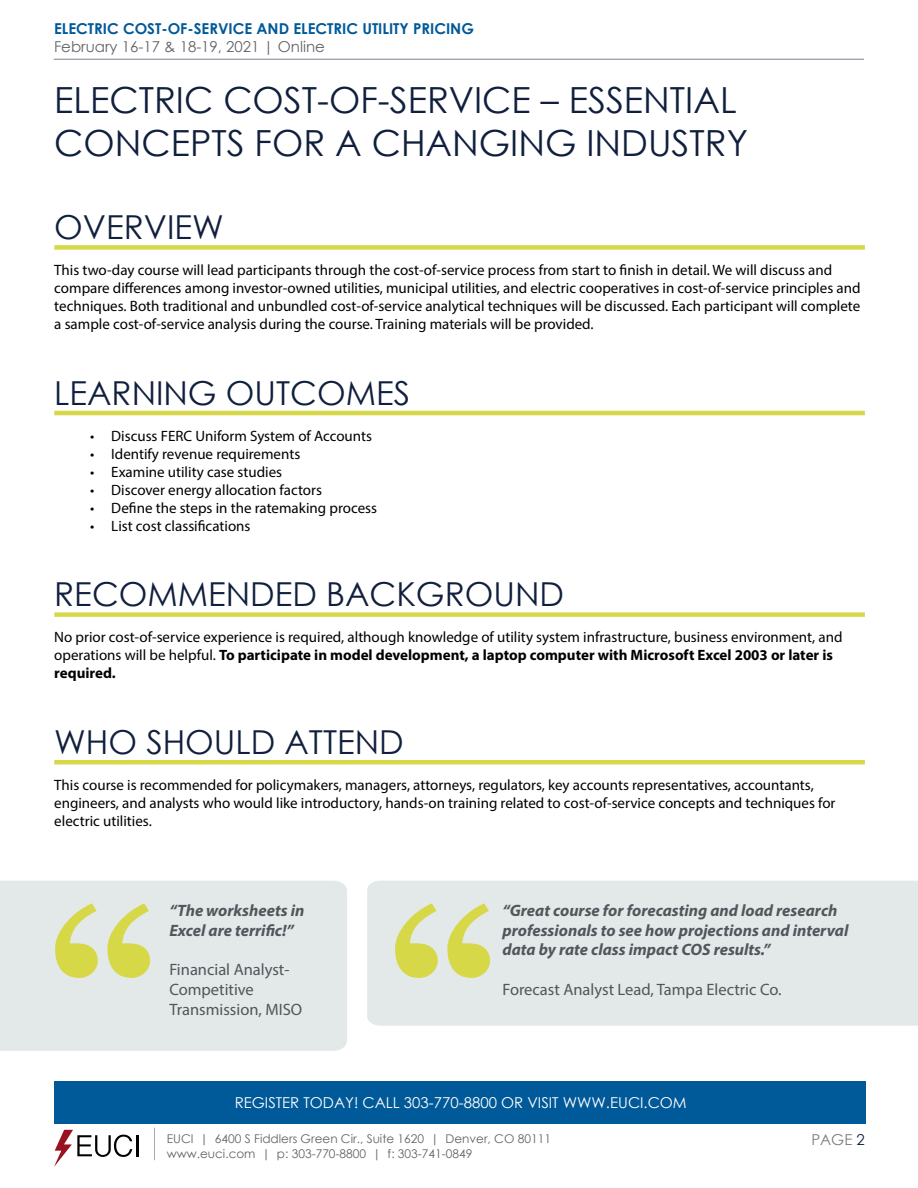
<style>
.page{position:relative;width:918px;height:1188px;background:#fff}
.page>*{position:absolute;margin:0;border:0;box-sizing:border-box;transform-origin:0 0}
.t1{font:36px/43.2px "Century Gothic";color:#101f3d}
.t2{font:33px "Century Gothic";color:#101f3d}
.t3{font:italic 700 16.5px/19.8px "Myriad Pro";color:#52555b}
.t4{font:16.5px/19.8px "Myriad Pro";color:#52555b}
.t5{font:15px/18px "Myriad Pro";color:#000}
.t6{font:15px "Century Gothic";color:#fff}
.t7{font:700 15px "Century Gothic";color:#005998}
.t8{font:15px "Century Gothic";color:#636365}
.t9{font:15px "Century Gothic";color:#7d7c7b}
.t10{font:12px "Century Gothic";color:#636365}
.s1{font-weight:700}
.s2{color:#101f3d}
</style>
<div class="page">
<hr style="left:54px;top:59px;width:810px;height:1px;background:#101f3d">
<hr style="left:137px;top:1135px;width:2px;height:21px;background:#000">
<svg style="left:54px;top:1130px;width:78px;height:37px"></svg>
<hr style="left:154px;top:1128px;width:1px;height:32px;background:#a7a9ac">
<div style="left:54px;top:1082px;width:812px;height:42px;background:#005998"></div>
<div style="left:54px;top:245px;width:811px;height:5px;background:#d7d848"></div>
<hr style="left:54px;top:411px;width:811px;height:4px;background:#d7d848">
<div style="left:54px;top:612px;width:811px;height:5px;background:#d7d848"></div>
<hr style="left:54px;top:760px;width:811px;height:4px;background:#d7d848">
<div style="left:367px;top:881px;width:551px;height:145px;background:#e3e8e8"></div>
<svg style="left:395px;top:903px;width:95px;height:75px;background:#dde09a"></svg>
<div style="left:0;top:881px;width:347px;height:170px;background:#e3e8e8"></div>
<svg style="left:55px;top:903px;width:95px;height:75px;background:#dde09a"></svg>
<p class="t7" style="left:54px;top:17px;width:422px">ELECTRIC COST-OF-SERVICE AND ELECTRIC UTILITY PRICING</p>
<p class="t8" style="left:54px;top:36px;width:272px">February 16-17 &amp; 18-19, 2021 | Online</p>
<h1 class="t1" style="left:54px;top:78px;width:695px">ELECTRIC COST-OF-SERVICE – ESSENTIAL<br>CONCEPTS FOR A CHANGING INDUSTRY</h1>
<h2 class="t2" style="left:54px;top:204px;width:171px">OVERVIEW</h2>
<p class="t5" style="left:54px;top:261px;width:808px">This two-day course will lead participants through the cost-of-service process from start to finish in detail. We will discuss and compare differences among investor-owned utilities, municipal utilities, and electric cooperatives in cost-of-service principles and techniques. Both traditional and unbundled cost-of-service analytical techniques will be discussed. Each participant will complete a sample cost-of-service analysis during the course. Training materials will be provided.</p>
<h2 class="t2" style="left:54px;top:370px;width:357px">LEARNING OUTCOMES</h2>
<p class="t5" style="left:90px;top:427px;width:283px">• Discuss FERC Uniform System of Accounts</p>
<p class="t5" style="left:90px;top:445px;width:212px">• Identify revenue requirements</p>
<p class="t5" style="left:90px;top:463px;width:193px">• Examine utility case studies</p>
<p class="t5" style="left:90px;top:481px;width:233px">• Discover energy allocation factors</p>
<p class="t5" style="left:90px;top:499px;width:288px">• Define the steps in the ratemaking process</p>
<p class="t5" style="left:90px;top:517px;width:162px">• List cost classifications</p>
<h2 class="t2" style="left:54px;top:571px;width:511px">RECOMMENDED BACKGROUND</h2>
<p class="t5" style="left:54px;top:628px;width:790px">No prior cost-of-service experience is required, although knowledge of utility system infrastructure, business environment, and operations will be helpful. <span class="s1">To participate in model development, a laptop computer with Microsoft Excel 2003 or later is required.</span></p>
<h2 class="t2" style="left:54px;top:719px;width:351px">WHO SHOULD ATTEND</h2>
<p class="t5" style="left:54px;top:776px;width:783px">This course is recommended for policymakers, managers, attorneys, regulators, key accounts representatives, accountants, engineers, and analysts who would like introductory, hands-on training related to cost-of-service concepts and techniques for electric utilities.</p>
<p class="t3" style="left:169px;top:900px;width:137px">“The worksheets in<br>Excel are terrific!”</p>
<p class="t4" style="left:169px;top:959px;width:134px">Financial Analyst-<br>Competitive<br>Transmission, MISO</p>
<p class="t3" style="left:502px;top:900px;width:347px">“Great course for forecasting and load research professionals to see how projections and interval data by rate class impact COS results.”</p>
<p class="t4" style="left:502px;top:979px;width:281px">Forecast Analyst Lead, Tampa Electric Co.</p>
<p class="t6" style="left:235px;top:1092px;width:454px">REGISTER TODAY! CALL 303-770-8800 OR VISIT WWW.EUCI.COM</p>
<p class="t10" style="left:167px;top:1130px;width:386px">EUCI | 6400 S Fiddlers Green Cir., Suite 1620 | Denver, CO 80111</p>
<p class="t9" style="left:811px;top:1129px;width:55px">PAGE <span class="s2">2</span></p>
<p class="t10" style="left:167px;top:1145px;width:307px">www.euci.com | p: 303-770-8800 | f: 303-741-0849</p>
</div>
